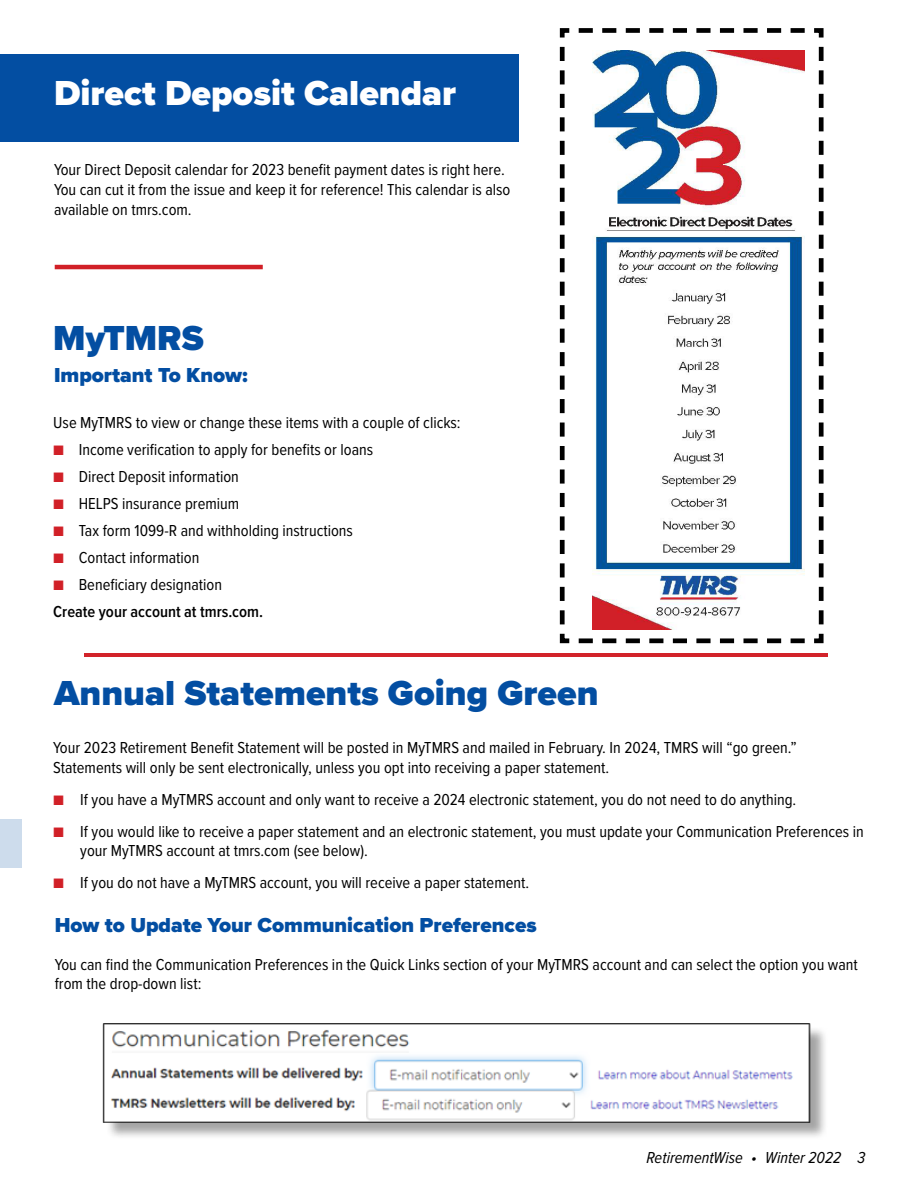
<style>
.page{position:relative;width:918px;height:1188px;background:#fff}
.page>*{position:absolute;margin:0;border:0;box-sizing:border-box;transform-origin:0 0}
.t1{font:900 36px "Proxima Nova";color:#034ea2}
.t2{font:900 36px "Proxima Nova";color:#fff}
.t3{font:900 21px "Proxima Nova";color:#034ea2}
.t4{font:16.5px/19.8px "Proxima Nova Cond";color:#000}
.t5{font:600 16.5px/27px "Proxima Nova Cond";color:#000}
.t6{font:italic 16.5px "Proxima Nova Cond";color:#000}
.s1{color:#d12027}
.s2{font-weight:400;color:#d12027}
.s3{font-weight:400}
</style>
<div class="page">
<div style="left:0;top:54px;width:518px;height:88px;background:#034ea2"></div>
<hr style="left:85px;top:653px;width:743px;height:3px;background:#d2232a">
<div style="left:0;top:819px;width:22px;height:49px;background:#cddcec"></div>
<hr style="left:55px;top:265px;width:208px;height:4px;background:#d12027">
<div style="left:106px;top:1026px;width:722px;height:115px;background:#000;opacity:.36"></div>
<img style="left:103px;top:1023px;width:707px;height:100px">
<svg style="left:559px;top:28px;width:265px;height:616px"></svg>
<h1 class="t2" style="left:54px;top:66px;width:404px">Direct Deposit Calendar</h1>
<p class="t4" style="left:54px;top:159px;width:458px">Your Direct Deposit calendar for 2023 benefit payment dates is right here.<br>You can cut it from the issue and keep it for reference! This calendar is also available on tmrs.com.</p>
<h1 class="t1" style="left:53px;top:311px;width:152px">MyTMRS</h1>
<p class="t3" style="left:54px;top:359px;width:195px">Important To Know:</p>
<p class="t4" style="left:53px;top:412px;width:409px">Use MyTMRS to view or change these items with a couple of clicks:</p>
<p class="t4" style="left:53px;top:439px;width:321px"><span class="s1">■</span> Income verification to apply for benefits or loans</p>
<p class="t4" style="left:53px;top:466px;width:187px"><span class="s1">■</span> Direct Deposit information</p>
<p class="t4" style="left:53px;top:493px;width:188px"><span class="s1">■</span> HELPS insurance premium</p>
<p class="t4" style="left:53px;top:520px;width:301px"><span class="s1">■</span> Tax form 1099-R and withholding instructions</p>
<p class="t4" style="left:53px;top:547px;width:148px"><span class="s1">■</span> Contact information</p>
<p class="t5" style="left:53px;top:570px;width:211px"><span class="s2">■</span> <span class="s3">Beneficiary designation<br></span>Create your account at tmrs.com.</p>
<h1 class="t1" style="left:54px;top:666px;width:546px">Annual Statements Going Green</h1>
<p class="t4" style="left:53px;top:737px;width:745px">Your 2023 Retirement Benefit Statement will be posted in MyTMRS and mailed in February. In 2024, TMRS will “go green.”<br>Statements will only be sent electronically, unless you opt into receiving a paper statement.</p>
<p class="t4" style="left:53px;top:789px;width:745px"><span class="s1">■</span> If you have a MyTMRS account and only want to receive a 2024 electronic statement, you do not need to do anything.</p>
<p class="t4" style="left:80px;top:820px;width:785px;text-indent:-27px"><span class="s1">■</span> If you would like to receive a paper statement and an electronic statement, you must update your Communication Preferences in your MyTMRS account at tmrs.com (see below).</p>
<p class="t4" style="left:53px;top:872px;width:477px"><span class="s1">■</span> If you do not have a MyTMRS account, you will receive a paper statement.</p>
<p class="t3" style="left:55px;top:909px;width:484px">How to Update Your Communication Preferences</p>
<p class="t4" style="left:55px;top:953px;width:805px">You can find the Communication Preferences in the Quick Links section of your MyTMRS account and can select the option you want from the drop-down list:</p>
<p class="t6" style="left:647px;top:1145px;width:220px">RetirementWise • Winter 2022 3</p>
</div>
